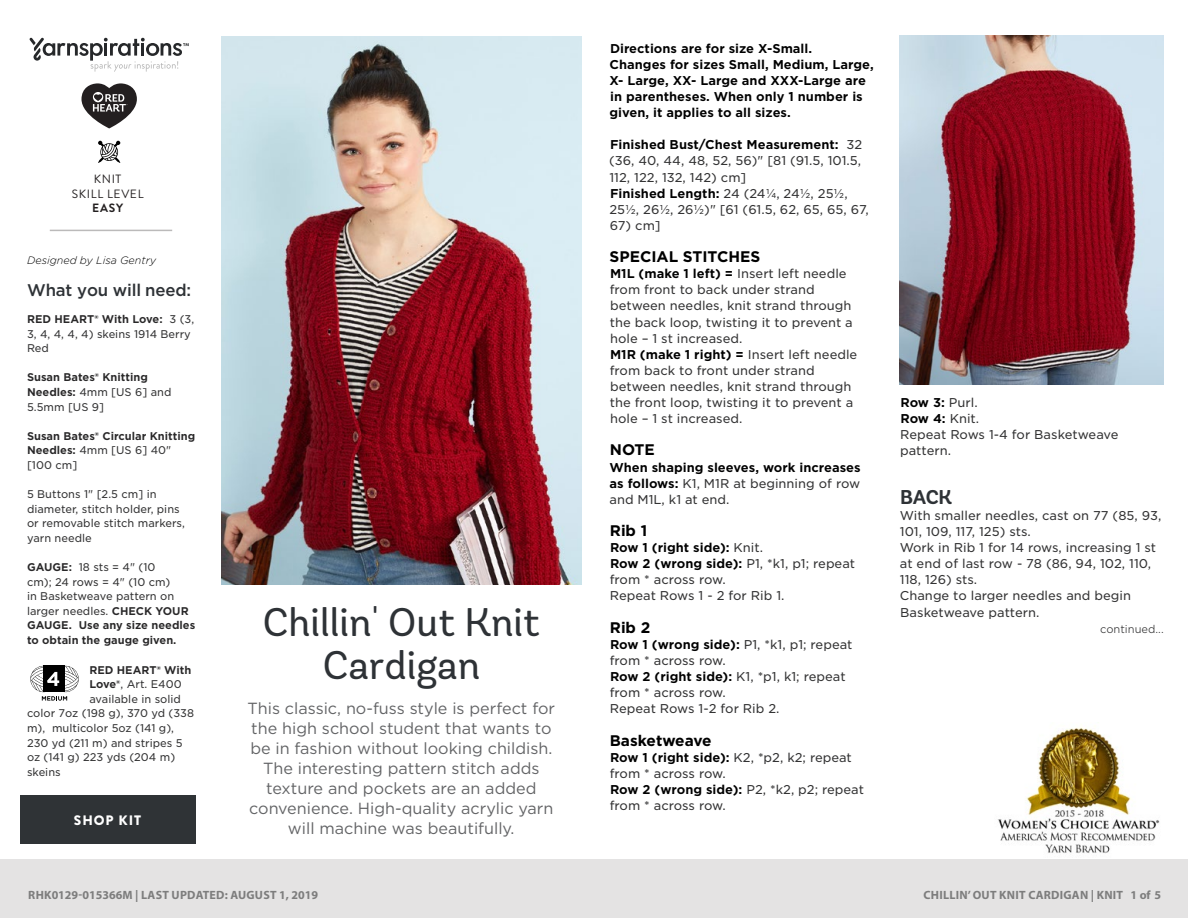
<style>
.page{position:relative;width:1188px;height:918px;background:#fff}
.page>*{position:absolute;margin:0;border:0;box-sizing:border-box;transform-origin:0 0}
.t1{font:39.9px "Andes Rounded";color:#2e3236}
.t2{font:700 19.95px "Andes Rounded";color:#2e3236}
.t3{font:500 16.95px "Gotham";color:#58595b}
.t4{font:500 16.95px "Gotham";letter-spacing:-.01em;color:#2e3236}
.t5{font:16.05px/20px "Gotham";color:#636466;text-align:center}
.t6{font:700 15.3px "Gotham";color:#000}
.t7{font:900 13.65px "Brandon Grotesque";letter-spacing:.065em;color:#fff}
.t8{font:12.3px/16px "Gotham S Sm";color:#333334}
.t9{font:700 12.3px/16px "Gotham S Sm";color:#000}
.t10{font:700 12px "Myriad Pro";letter-spacing:.02em;color:#7d7d7d}
.Skill_Level{font:12px "Brandon Grotesque";letter-spacing:.055em;color:#231f20}
.Skill_Level-2{font:700 12px "Brandon Grotesque";color:#231f20}
.t11{font:10.8px/14.5px "Gotham S Sm";color:#333334}
.t12{font:700 10.8px/14.5px "Gotham S Sm";color:#292829}
.t13{font:italic 300 10.8px "Gotham Rounded";color:#000}
.t14{font:300 10.8px "Gotham S Sm";color:#333334}
.s1{font-weight:700;color:#292829}
.s2{font-weight:400;color:#333334}
.s3{font-weight:700;color:#e31837}
.s4{font-weight:700;color:#000}
</style>
<div class="page">
<svg style="left:30px;top:665px;width:49px;height:36px"></svg>
<img style="left:221px;top:37px;width:361px;height:547px">
<img style="left:997px;top:727px;width:163px;height:127px">
<img style="left:900px;top:36px;width:264px;height:348px">
<div style="left:0;top:860px;width:1188px;height:58px;background:#e4e3e3"></div>
<svg style="left:98px;top:141px;width:22px;height:22px"></svg>
<svg style="left:30px;top:38px;width:159px;height:34px"></svg>
<svg style="left:81px;top:83px;width:56px;height:45px"></svg>
<hr style="left:50px;top:230px;width:122px;height:1px;background:#bbbaba">
<div style="left:20px;top:795px;width:176px;height:48px;background:#2f3336"></div>
<p class="Skill_Level" style="left:94px;top:171px;width:29px">KNIT</p>
<p class="Skill_Level" style="left:72px;top:185px;width:73px">SKILL LEVEL</p>
<p class="Skill_Level-2" style="left:92px;top:200px;width:33px">EASY</p>
<p class="t13" style="left:27px;top:253px;width:130px">Designed by Lisa Gentry</p>
<p class="t4" style="left:27px;top:279px;width:166px">What you will need:</p>
<p class="t11" style="left:27px;top:312px;width:169px"><span class="s1">RED HEART® With Love:</span> 3 (3,<br>3, 4, 4, 4, 4) skeins 1914 Berry<br>Red</p>
<p class="t12" style="left:27px;top:370px;width:146px">Susan Bates® Knitting<br>Needles: <span class="s2">4mm [US 6] and<br>5.5mm [US 9]</span></p>
<p class="t12" style="left:27px;top:428px;width:170px">Susan Bates® Circular Knitting<br>Needles: <span class="s2">4mm [US 6] 40" [100 cm]</span></p>
<p class="t11" style="left:27px;top:487px;width:160px">5 Buttons 1" [2.5 cm] in diameter, stitch holder, pins or removable stitch markers, yarn needle</p>
<p class="t11" style="left:27px;top:559px;width:170px"><span class="s1">GAUGE:</span> 18 sts = 4" (10<br>cm); 24 rows = 4" (10 cm)<br>in Basketweave pattern on larger needles. <span class="s1">CHECK YOUR<br>GAUGE. Use any size needles to obtain the gauge given.</span></p>
<p class="t12" style="left:89px;top:662px;width:104px">RED HEART® With</p>
<p class="t11" style="left:89px;top:677px;width:94px"><span class="s1">Love®</span>, Art. E400</p>
<p class="t11" style="left:89px;top:691px;width:93px">available in solid</p>
<p class="t11" style="left:27px;top:706px;width:169px">color 7oz (198 g), 370 yd (338</p>
<p class="t11" style="left:27px;top:721px;width:149px">m), multicolor 5oz (141 g),</p>
<p class="t11" style="left:27px;top:735px;width:157px">230 yd (211 m) and stripes 5</p>
<p class="t11" style="left:27px;top:750px;width:150px">oz (141 g) 223 yds (204 m)</p>
<p class="t11" style="left:27px;top:764px;width:35px">skeins</p>
<p class="t7" style="left:74px;top:810px;width:69px">SHOP KIT</p>
<p class="t1" style="left:263px;top:598px;width:278px">Chillin' Out Knit</p>
<p class="t1" style="left:323px;top:641px;width:159px">Cardigan</p>
<p class="t5" style="left:248px;top:698px;width:309px">This classic, no-fuss style is perfect for the high school student that wants to be in fashion without looking childish.<br>The interesting pattern stitch adds texture and pockets are an added convenience. High-quality acrylic yarn will machine was beautifully.</p>
<p class="t3" style="left:27px;top:875px;width:375px">Find more ideas &amp; inspiration: <span class="s3">redheart.com</span></p>
<p class="t10" style="left:28px;top:887px;width:291px">RHK0129-015366M | LAST UPDATED: AUGUST 1, 2019</p>
<p class="t9" style="left:609px;top:40px;width:266px">Directions are for size X-Small.<br>Changes for sizes Small, Medium, Large, X- Large, XX- Large and XXX-Large are in parentheses. When only 1 number is given, it applies to all sizes.</p>
<p class="t8" style="left:609px;top:137px;width:261px"><span class="s4">Finished Bust/Chest Measurement:</span> 32 (36, 40, 44, 48, 52, 56)" [81 (91.5, 101.5, 112, 122, 132, 142) cm]<br><span class="s4">Finished Length:</span> 24 (24¼, 24½, 25½, 25½, 26½, 26½)" [61 (61.5, 62, 65, 65, 67,</p>
<p class="t8" style="left:610px;top:217px;width:53px">67) cm]</p>
<p class="t6" style="left:610px;top:247px;width:152px">SPECIAL STITCHES</p>
<p class="t8" style="left:610px;top:265px;width:249px"><span class="s4">M1L (make 1 left) =</span> Insert left needle from front to back under strand between needles, knit strand through the back loop, twisting it to prevent a hole – 1 st increased.<br><span class="s4">M1R (make 1 right) =</span> Insert left needle from back to front under strand between needles, knit strand through the front loop, twisting it to prevent a hole – 1 st increased.</p>
<p class="t6" style="left:610px;top:440px;width:47px">NOTE</p>
<p class="t9" style="left:609px;top:459px;width:253px;text-align:justify">When shaping sleeves, work increases as follows: <span class="s2">K1, M1R at beginning of row and M1L, k1 at end.</span></p>
<p class="t6" style="left:610px;top:520px;width:39px">Rib 1</p>
<p class="t8" style="left:610px;top:539px;width:247px"><span class="s4">Row 1 (right side):</span> Knit.<br><span class="s4">Row 2 (wrong side):</span> P1, *k1, p1; repeat from * across row.<br>Repeat Rows 1 - 2 for Rib 1.</p>
<p class="t6" style="left:610px;top:617px;width:42px">Rib 2</p>
<p class="t8" style="left:610px;top:636px;width:244px"><span class="s4">Row 1 (wrong side):</span> P1, *k1, p1; repeat from * across row.<br><span class="s4">Row 2 (right side):</span> K1, *p1, k1; repeat from * across row.<br>Repeat Rows 1-2 for Rib 2.</p>
<p class="t6" style="left:610px;top:730px;width:103px">Basketweave</p>
<p class="t8" style="left:610px;top:749px;width:256px"><span class="s4">Row 1 (right side):</span> K2, *p2, k2; repeat from * across row.<br><span class="s4">Row 2 (wrong side):</span> P2, *k2, p2; repeat from * across row.</p>
<p class="t8" style="left:900px;top:394px;width:220px"><span class="s4">Row 3:</span> Purl.<br><span class="s4">Row 4:</span> Knit.<br>Repeat Rows 1-4 for Basketweave pattern.</p>
<p class="t2" style="left:900px;top:484px;width:53px">BACK</p>
<p class="t8" style="left:900px;top:507px;width:263px">With smaller needles, cast on 77 (85, 93,<br>101, 109, 117, 125) sts.<br>Work in Rib 1 for 14 rows, increasing 1 st at end of last row - 78 (86, 94, 102, 110,<br>118, 126) sts.<br>Change to larger needles and begin<br>Basketweave pattern.</p>
<p class="t14" style="left:1100px;top:622px;width:65px">continued...</p>
<p class="t10" style="left:924px;top:887px;width:239px">CHILLIN’ OUT KNIT CARDIGAN | KNIT 1 of 5</p>
</div>
